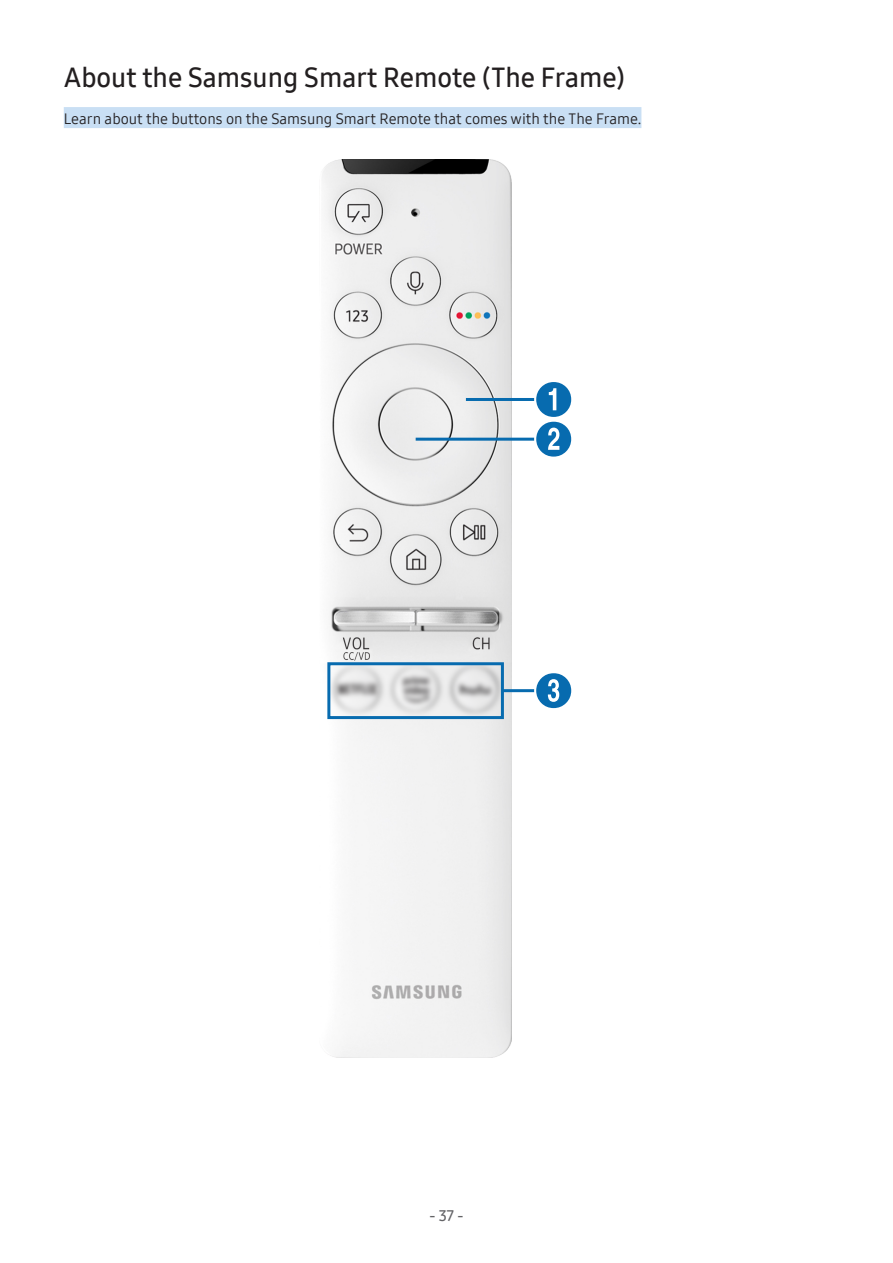
<style>
.page{position:relative;width:893px;height:1263px;background:#fff}
.page>*{position:absolute;margin:0;border:0;box-sizing:border-box;transform-origin:0 0}
.Heading1{font:27px "Samsung One 600";color:#231f20}
.Heading1-Info{font:15px "Samsung One 400";color:#231f20}
.t1{font:15px "Samsung One 600";color:#636366}
</style>
<div class="page">
<div style="left:64px;top:107px;width:577px;height:21px;background:#c9dff4"></div>
<img style="left:322px;top:159px;width:190px;height:899px">
<hr style="left:466px;top:398px;width:88px;height:3px;background:#076baf">
<div style="left:534px;top:380px;width:39px;height:39px;background:#fff;border-radius:50%"></div>
<hr style="left:416px;top:438px;width:137px;height:3px;background:#076baf">
<div style="left:327px;top:662px;width:177px;height:57px;border:3px solid #076baf"></div>
<hr style="left:502px;top:689px;width:52px;height:3px;background:#076baf">
<div style="left:534px;top:671px;width:39px;height:39px;background:#fff;border-radius:50%"></div>
<svg style="left:536px;top:673px;width:35px;height:35px"></svg>
<div style="left:534px;top:419px;width:39px;height:40px;background:#fff;border-radius:50%"></div>
<svg style="left:536px;top:382px;width:35px;height:75px"></svg>
<p class="Heading1" style="left:64px;top:59px;width:563px">About the Samsung Smart Remote (The Frame)</p>
<p class="Heading1-Info" style="left:64px;top:108px;width:579px">Learn about the buttons on the Samsung Smart Remote that comes with the The Frame.</p>
<p class="t1" style="left:430px;top:1205px;width:35px">- 37 -</p>
</div>
